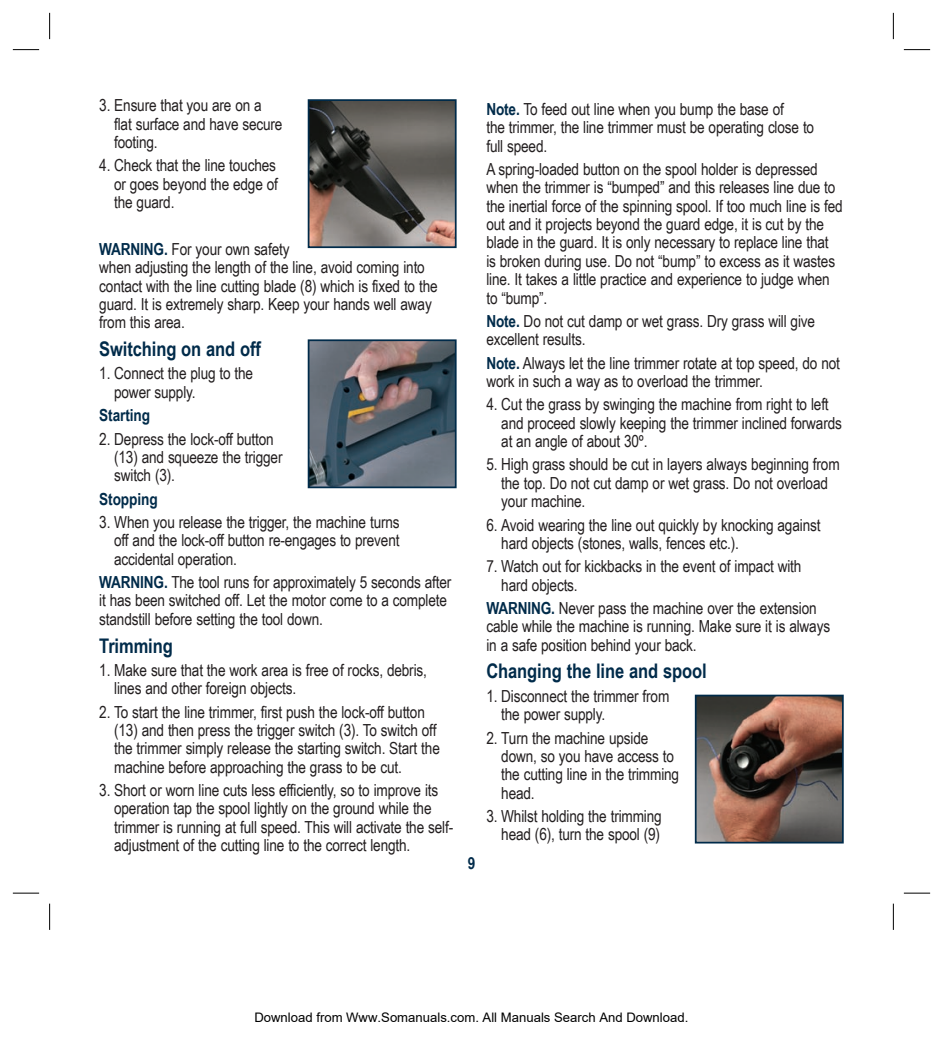
<style>
.page{position:relative;width:943px;height:1042px;background:#fff}
.page>*{position:absolute;margin:0;border:0;box-sizing:border-box;transform-origin:0 0}
.t1{font:700 20.12px "Arial Narrow";letter-spacing:-.005em;color:#002b4a}
.t2{font:16.62px/18.4px "Arial Narrow";letter-spacing:-.01em;color:#231f20}
.t3{font:700 16.62px "Arial Narrow";letter-spacing:-.005em;color:#002b4a}
.t4{font:13.12px "Arial";color:#000}
.s1{font-weight:700;color:#002b4a}
</style>
<div class="page">
<img style="left:311px;top:102px;width:142px;height:143px">
<div style="left:308px;top:99px;width:148px;height:149px;border:2px solid #002b4a"></div>
<img style="left:311px;top:342px;width:142px;height:143px">
<div style="left:308px;top:339px;width:148px;height:149px;border:2px solid #002b4a"></div>
<img style="left:697px;top:697px;width:143px;height:143px">
<div style="left:694px;top:694px;width:149px;height:149px;border:2px solid #002b4a"></div>
<svg style="left:13px;top:49px;width:26px;height:1px"></svg>
<svg style="left:903px;top:49px;width:27px;height:1px"></svg>
<svg style="left:13px;top:893px;width:26px;height:1px"></svg>
<svg style="left:903px;top:893px;width:27px;height:1px"></svg>
<svg style="left:49px;top:13px;width:1px;height:26px"></svg>
<svg style="left:49px;top:903px;width:1px;height:27px"></svg>
<svg style="left:893px;top:13px;width:1px;height:26px"></svg>
<svg style="left:893px;top:903px;width:1px;height:27px"></svg>
<p class="t2" style="left:114px;top:96px;width:170px;text-indent:-15px">3. Ensure that you are on a flat surface and have secure footing.</p>
<p class="t2" style="left:114px;top:156px;width:165px;text-align:justify;text-indent:-15px">4. Check that the line touches or goes beyond the edge of the guard.</p>
<p class="t2" style="left:99px;top:240px;width:340px"><span class="s1">WARNING.</span> For your own safety<br>when adjusting the length of the line, avoid coming into contact with the line cutting blade (8) which is fixed to the guard. It is extremely sharp. Keep your hands well away from this area.</p>
<p class="t1" style="left:99px;top:337px;width:163px">Switching on and off</p>
<p class="t2" style="left:114px;top:364px;width:141px;text-indent:-15px">1. Connect the plug to the power supply.</p>
<p class="t3" style="left:99px;top:406px;width:52px">Starting</p>
<p class="t2" style="left:114px;top:429px;width:170px;text-indent:-15px">2. Depress the lock-off button (13) and squeeze the trigger switch (3).</p>
<p class="t3" style="left:99px;top:489px;width:60px">Stopping</p>
<p class="t2" style="left:114px;top:513px;width:287px;text-align:justify;text-indent:-15px">3. When you release the trigger, the machine turns off and the lock-off button re-engages to prevent accidental operation.</p>
<p class="t2" style="left:99px;top:573px;width:354px"><span class="s1">WARNING.</span> The tool runs for approximately 5 seconds after it has been switched off. Let the motor come to a complete standstill before setting the tool down.</p>
<p class="t1" style="left:99px;top:634px;width:75px">Trimming</p>
<p class="t2" style="left:114px;top:661px;width:314px;text-indent:-15px">1. Make sure that the work area is free of rocks, debris, lines and other foreign objects.</p>
<p class="t2" style="left:114px;top:702px;width:327px;text-indent:-15px">2. To start the line trimmer, first push the lock-off button (13) and then press the trigger switch (3). To switch off the trimmer simply release the starting switch. Start the machine before approaching the grass to be cut.</p>
<p class="t2" style="left:114px;top:781px;width:340px;text-indent:-15px">3. Short or worn line cuts less efficiently, so to improve its operation tap the spool lightly on the ground while the trimmer is running at full speed. This will activate the self&shy;adjustment of the cutting line to the correct length.</p>
<p class="t3" style="left:467px;top:853px;width:9px">9</p>
<p class="t2" style="left:486px;top:100px;width:329px"><span class="s1">Note.</span> To feed out line when you bump the base of<br>the trimmer, the line trimmer must be operating close to full speed.</p>
<p class="t2" style="left:486px;top:160px;width:358px">A spring-loaded button on the spool holder is depressed when the trimmer is “bumped” and this releases line due to the inertial force of the spinning spool. If too much line is fed out and it projects beyond the guard edge, it is cut by the blade in the guard. It is only necessary to replace line that<br>is broken during use. Do not “bump” to excess as it wastes line. It takes a little practice and experience to judge when to “bump”.</p>
<p class="t2" style="left:486px;top:312px;width:330px"><span class="s1">Note.</span> Do not cut damp or wet grass. Dry grass will give excellent results.</p>
<p class="t2" style="left:486px;top:353px;width:355px"><span class="s1">Note.</span> Always let the line trimmer rotate at top speed, do not work in such a way as to overload the trimmer.</p>
<p class="t2" style="left:501px;top:395px;width:342px;text-indent:-15px">4. Cut the grass by swinging the machine from right to left and proceed slowly keeping the trimmer inclined forwards at an angle of about 30º.</p>
<p class="t2" style="left:501px;top:455px;width:340px;text-indent:-15px">5. High grass should be cut in layers always beginning from the top. Do not cut damp or wet grass. Do not overload your machine.</p>
<p class="t2" style="left:501px;top:515px;width:321px;text-indent:-15px">6. Avoid wearing the line out quickly by knocking against hard objects (stones, walls, fences etc.).</p>
<p class="t2" style="left:501px;top:557px;width:301px;text-indent:-15px">7. Watch out for kickbacks in the event of impact with hard objects.</p>
<p class="t2" style="left:486px;top:599px;width:345px"><span class="s1">WARNING.</span> Never pass the machine over the extension cable while the machine is running. Make sure it is always in a safe position behind your back.</p>
<p class="t1" style="left:486px;top:660px;width:222px">Changing the line and spool</p>
<p class="t2" style="left:501px;top:687px;width:170px;text-indent:-15px">1. Disconnect the trimmer from the power supply.</p>
<p class="t2" style="left:501px;top:728px;width:179px;text-indent:-15px">2. Turn the machine upside down, so you have access to the cutting line in the trimming head.</p>
<p class="t2" style="left:486px;top:807px;width:177px;text-align:right">3. Whilst holding the trimming head (6), turn the spool (9)</p>
<p class="t4" style="left:254px;top:1010px;width:435px">Download from Www.Somanuals.com. All Manuals Search And Download.</p>
</div>
